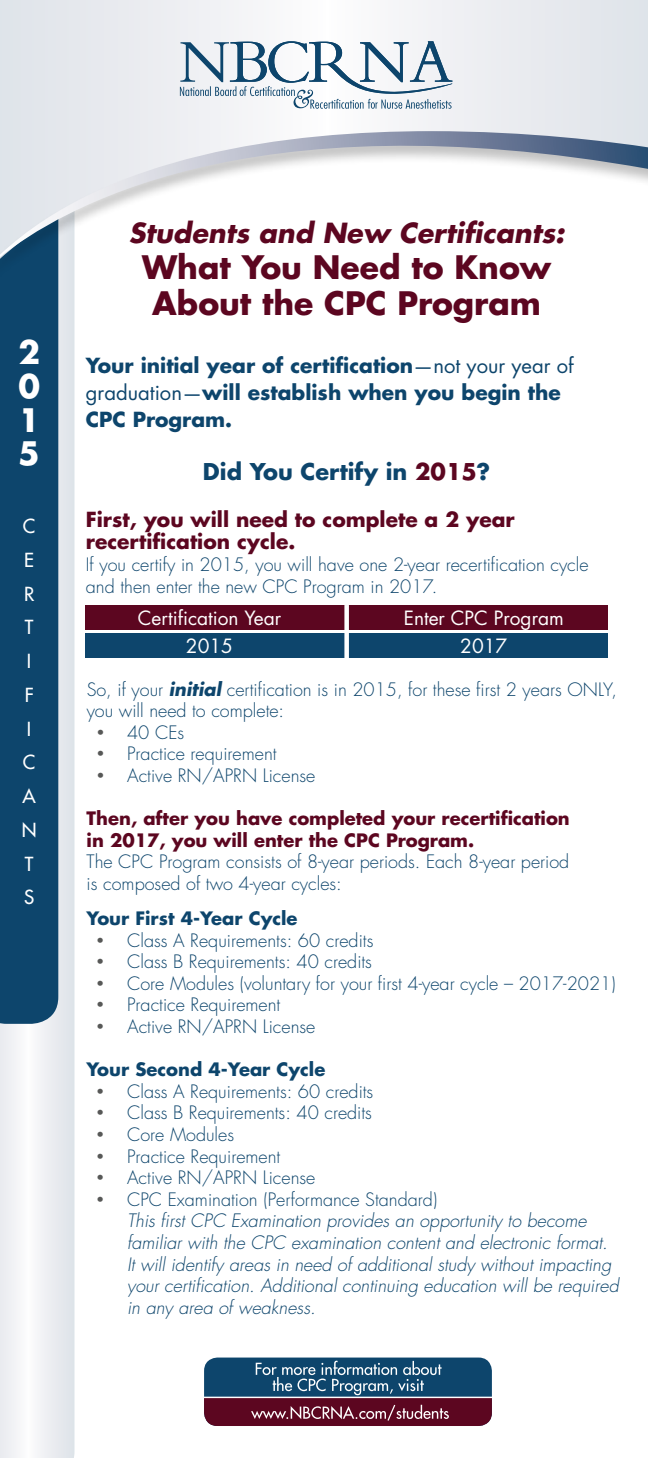
<style>
.page{position:relative;width:648px;height:1458px;background:#fff}
.page>*{position:absolute;margin:0;border:0;box-sizing:border-box;transform-origin:0 0}
.t1{font:700 31.5px/36px "Futura";color:#5c0620;text-align:center}
.t2{font:700 31.5px/33.8px "Futura";color:#fff;text-align:justify}
.t3{font:italic 700 27px "Futura";color:#5c0620}
.t4{font:700 22.5px "Futura";color:#0d456c}
.t5{font:700 20.25px/27px "Futura";color:#0d456c}
.t6{font:700 20.25px/22.5px "Futura";color:#5c0620}
.t7{font:19.12px "Futura";color:#fff}
.t8{font:18.9px/33.8px "Futura";color:#fff}
.t9{font:300 18px/21.6px "Futura";color:#0d456c}
.t10{font:italic 300 18px/21.6px "Futura";color:#0d456c}
.t11{font:700 18px/21.6px "Futura";color:#5c0620}
.t12{font:700 18px "Futura";color:#0d456c}
.s1{font-weight:400}
.s2{color:#5c0620}
.s3{font-weight:700;font-style:italic}
.s4{color:#575857}
.s5{color:#fff}
</style>
<div class="page">
<svg style="left:0;top:292px;width:75px;height:1166px"></svg>
<div style="left:0;top:292px;width:58px;height:732px;background:#0d456c"></div>
<svg style="left:0;top:0;width:648px;height:97px"></svg>
<div style="left:85px;top:605px;width:523px;height:24px;background:#5c0620"></div>
<div style="left:0;top:130px;width:648px;height:162px;background:#000;opacity:.25"></div>
<svg style="left:0;top:97px;width:648px;height:160px"></svg>
<svg style="left:180px;top:41px;width:272px;height:68px"></svg>
<div style="left:85px;top:633px;width:523px;height:25px;background:#0d456c"></div>
<div style="left:344px;top:605px;width:5px;height:63px;background:#fff"></div>
<div style="left:204px;top:1358px;width:288px;height:68px;background:#0d456c;border-radius:13px"></div>
<svg style="left:204px;top:1361px;width:288px;height:65px"></svg>
<hr style="left:197px;top:1397px;width:299px;height:1px;background:#fff">
<h1 class="t2" style="left:18px;top:335px;width:23px">2<br>0<br>1<br>5</h1>
<p class="t8" style="left:22px;top:509px;width:16px">C<br>E<br>R<br>T<br>I<br>F<br>I<br>C<br>A<br>N<br>T<br>S</p>
<h2 class="t3" style="left:129px;top:214px;width:437px">Students and New Certificants:</h2>
<h1 class="t1" style="left:142px;top:248px;width:411px">What You Need to Know<br>About the CPC Program</h1>
<p class="t5" style="left:86px;top:352px;width:489px">Your initial year of certification<span class="s1">—not your year of graduation—</span>will establish when you begin the<br>CPC Program.</p>
<p class="t4" style="left:203px;top:456px;width:289px">Did You Certify in <span class="s2">2015</span>?</p>
<p class="t6" style="left:86px;top:508px;width:430px">First, you will need to complete a 2 year recertification cycle.</p>
<p class="t9" style="left:86px;top:554px;width:504px">If you certify in 2015, you will have one 2-year recertification cycle and then enter the new CPC Program in 2017.</p>
<p class="t7" style="left:138px;top:606px;width:145px">Certification Year</p>
<p class="t7" style="left:404px;top:606px;width:162px">Enter CPC Program</p>
<p class="t7" style="left:186px;top:634px;width:49px">2015</p>
<p class="t7" style="left:460px;top:634px;width:49px">2017</p>
<p class="t9" style="left:87px;top:679px;width:532px">So, if your <span class="s3">initial</span> certification is in 2015, for these first 2 years ONLY, you will need to complete:</p>
<p class="t9" style="left:96px;top:722px;width:89px"><span class="s4">•</span> 40 CEs</p>
<p class="t9" style="left:96px;top:744px;width:182px"><span class="s4">•</span> Practice requirement</p>
<p class="t9" style="left:96px;top:765px;width:221px"><span class="s4">•</span> Active RN/APRN License</p>
<p class="t11" style="left:87px;top:807px;width:485px">Then, after you have completed your recertification in 2017, you will enter the CPC Program.</p>
<p class="t9" style="left:87px;top:852px;width:484px">The CPC Program consists of 8-year periods. Each 8-year period is composed of two 4-year cycles:</p>
<p class="t12" style="left:87px;top:906px;width:212px">Your First 4-Year Cycle</p>
<p class="t9" style="left:96px;top:930px;width:279px"><span class="s4">•</span> Class A Requirements: 60 credits</p>
<p class="t9" style="left:96px;top:951px;width:277px"><span class="s4">•</span> Class B Requirements: 40 credits</p>
<p class="t9" style="left:96px;top:973px;width:521px"><span class="s4">•</span> Core Modules (voluntary for your first 4-year cycle – 2017-2021)</p>
<p class="t9" style="left:96px;top:995px;width:186px"><span class="s4">•</span> Practice Requirement</p>
<p class="t9" style="left:96px;top:1016px;width:221px"><span class="s4">•</span> Active RN/APRN License</p>
<p class="t12" style="left:87px;top:1058px;width:240px">Your Second 4-Year Cycle</p>
<p class="t9" style="left:96px;top:1081px;width:279px"><span class="s4">•</span> Class A Requirements: 60 credits</p>
<p class="t9" style="left:96px;top:1103px;width:277px"><span class="s4">•</span> Class B Requirements: 40 credits</p>
<p class="t9" style="left:96px;top:1124px;width:139px"><span class="s4">•</span> Core Modules</p>
<p class="t9" style="left:96px;top:1146px;width:186px"><span class="s4">•</span> Practice Requirement</p>
<p class="t9" style="left:96px;top:1167px;width:221px"><span class="s4">•</span> Active RN/APRN License</p>
<p class="t9" style="left:96px;top:1189px;width:343px"><span class="s4">•</span> CPC Examination (Performance Standard)</p>
<p class="t10" style="left:127px;top:1211px;width:493px;text-indent:-31px"><span class="s5">•</span> This first CPC Examination provides an opportunity to become familiar with the CPC examination content and electronic format.<br>It will identify areas in need of additional study without impacting your certification. Additional continuing education will be required in any area of weakness.</p>
</div>
